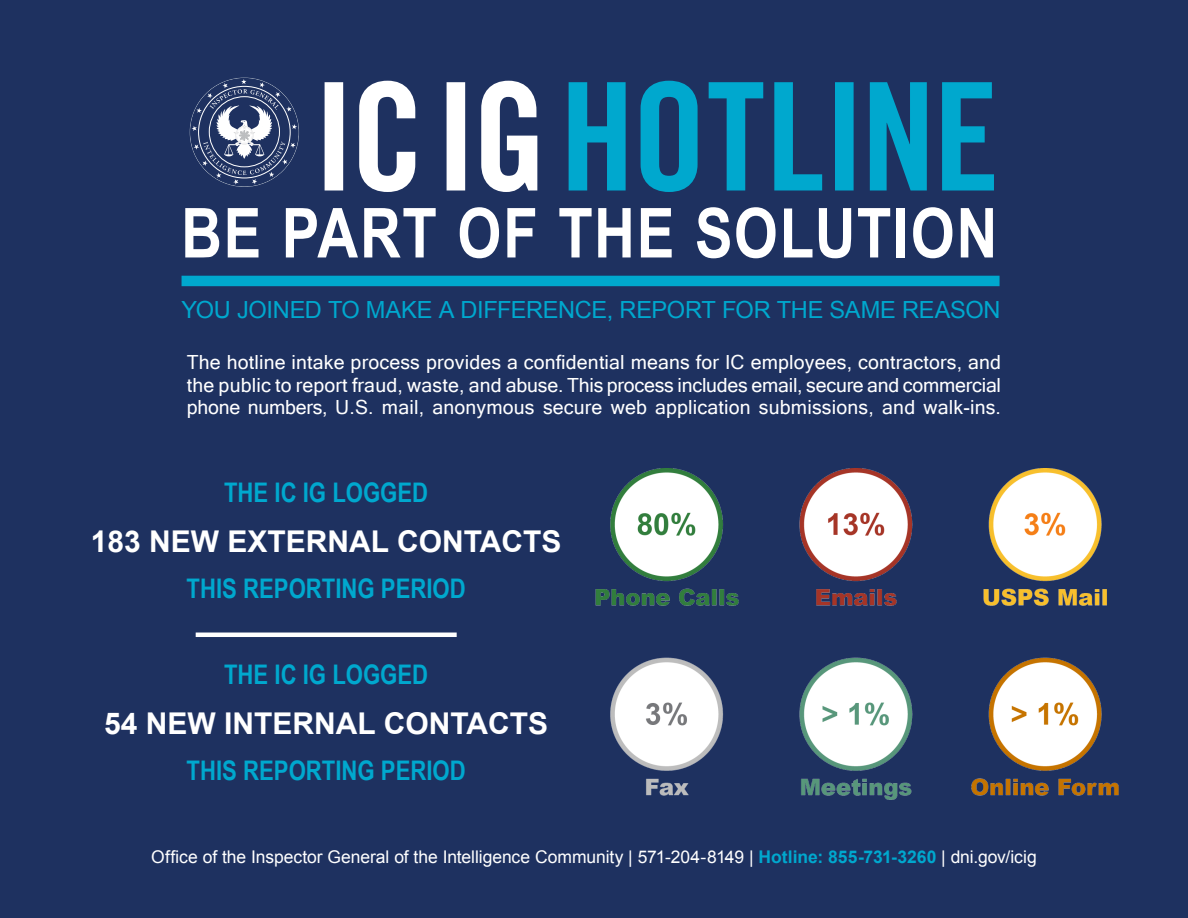
<style>
.page{position:relative;width:1188px;height:918px;background:#1e3160}
.page>*{position:absolute;margin:0;border:0;box-sizing:border-box;transform-origin:0 0}
.t1{font:700 69px "Arial Narrow";letter-spacing:.02em;color:#fff}
.t2{font:700 30px "Arial";color:#fff}
.t3{font:700 27px "Arial Narrow";color:#00a8ce}
.t4{font:23.55px "Arial";letter-spacing:-.015em;color:#00a8ce}
.t5{font:19.5px/22.5px "Microsoft Sans Serif";letter-spacing:.01em;color:#fff;text-align:justify}
.t6{font:17.55px "Arial";letter-spacing:-.005em;color:#fff}
.s1{font-weight:700;color:#00a8ce}
</style>
<div class="page">
<img style="left:595px;top:468px;width:524px;height:332px">
<svg style="left:325px;top:81px;width:212px;height:111px"></svg>
<svg style="left:569px;top:81px;width:425px;height:111px"></svg>
<div style="left:182px;top:276px;width:818px;height:10px;background:#00a8ce"></div>
<svg style="left:190px;top:77px;width:109px;height:110px"></svg>
<hr style="left:196px;top:633px;width:261px;height:4px;background:#fff">
<h1 class="t1" style="left:181px;top:181px;width:818px">BE PART OF THE SOLUTION</h1>
<p class="t4" style="left:182px;top:295px;width:821px">YOU JOINED TO MAKE A DIFFERENCE, REPORT FOR THE SAME REASON</p>
<p class="t5" style="left:187px;top:350px;width:816px">The hotline intake process provides a confidential means for IC employees, contractors, and the public to report fraud, waste, and abuse. This process includes email, secure and commercial phone numbers, U.S. mail, anonymous secure web application submissions, and walk-ins.</p>
<h3 class="t3" style="left:224px;top:472px;width:206px">THE IC IG LOGGED</h3>
<h2 class="t2" style="left:91px;top:522px;width:472px">183 NEW EXTERNAL CONTACTS</h2>
<h3 class="t3" style="left:187px;top:568px;width:281px">THIS REPORTING PERIOD</h3>
<h3 class="t3" style="left:224px;top:654px;width:206px">THE IC IG LOGGED</h3>
<h2 class="t2" style="left:104px;top:704px;width:445px">54 NEW INTERNAL CONTACTS</h2>
<h3 class="t3" style="left:187px;top:750px;width:281px">THIS REPORTING PERIOD</h3>
<p class="t6" style="left:151px;top:845px;width:887px">Office of the Inspector General of the Intelligence Community | 571-204-8149 | <span class="s1">Hotline: 855-731-3260</span> | dni.gov/icig</p>
</div>
